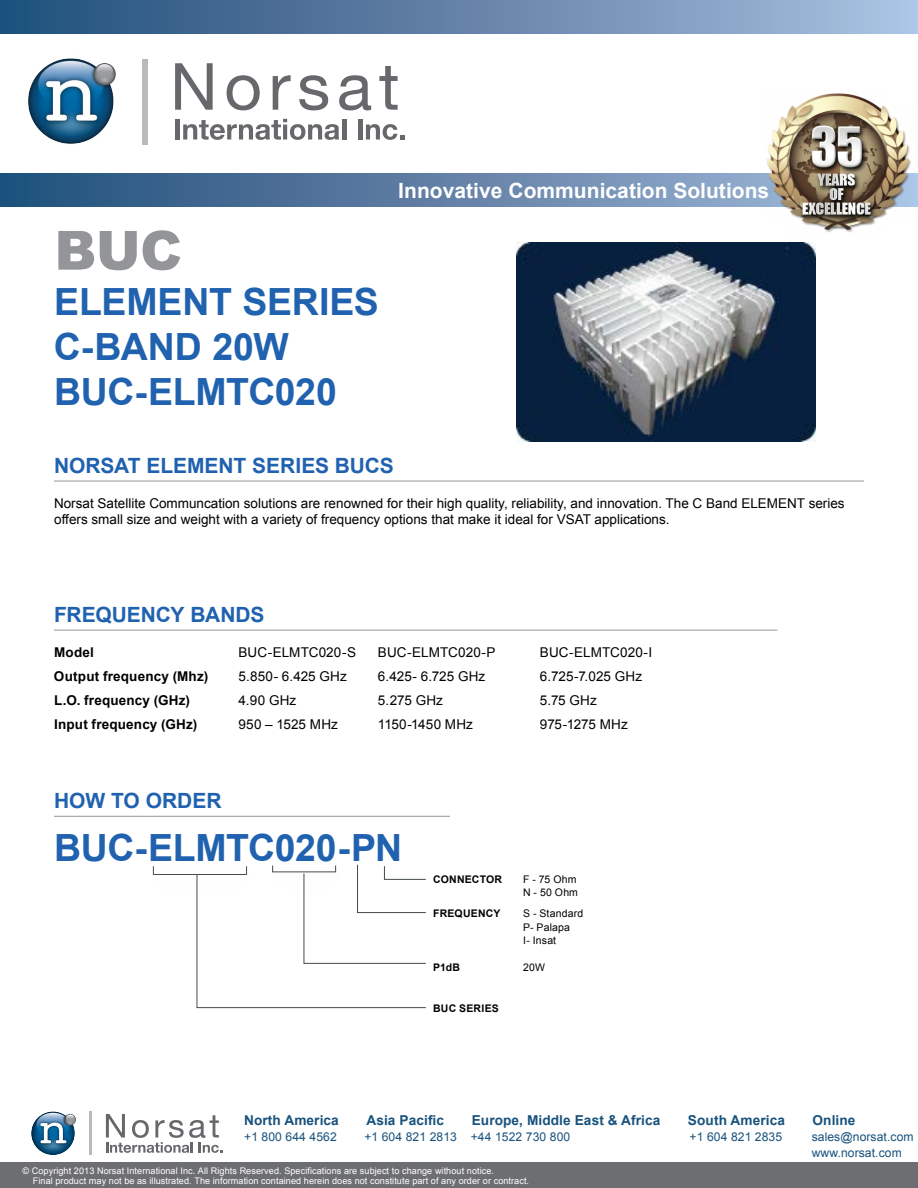
<style>
.page{position:relative;width:918px;height:1188px;background:#fff}
.page>*{position:absolute;margin:0;border:0;box-sizing:border-box;transform-origin:0 0}
.t1{font:900 54px "Arial";color:#939598}
.t2{font:700 37.5px/45px "Arial";letter-spacing:-.01em;color:#2062af}
.t3{font:700 21px "Arial";color:#2062af}
.t4{font:700 21px "Arial";color:#fff}
.t5{font:700 13.65px "Arial";letter-spacing:.005em;color:#18527d}
.t6{font:13.5px/16.5px "Arial";color:#000}
.t7{font:700 13.5px "Arial";letter-spacing:.015em;color:#000}
.t8{font:12.15px/16px "Arial";letter-spacing:.005em;color:#18527d}
.t9{font:10.5px/13.5px "Arial";letter-spacing:.015em;color:#000}
.t10{font:700 10.5px "Arial";letter-spacing:.015em;color:#000}
.t11{font:9.15px/9.8px "Arial";letter-spacing:.005em;color:#fff}
</style>
<div class="page">
<div style="left:0;top:0;width:918px;height:33px;background:linear-gradient(to right,#1e4b76,#aac0df)"></div>
<svg style="left:0;top:174px;width:726px;height:33px;background:#55789f"></svg>
<svg style="left:175px;top:63px;width:38px;height:47px"></svg>
<svg style="left:227px;top:75px;width:33px;height:35px"></svg>
<svg style="left:273px;top:75px;width:18px;height:35px"></svg>
<svg style="left:299px;top:75px;width:29px;height:35px"></svg>
<svg style="left:339px;top:75px;width:32px;height:35px"></svg>
<svg style="left:379px;top:66px;width:19px;height:44px"></svg>
<div style="left:175px;top:119px;width:5px;height:21px;background:#67686b"></div>
<svg style="left:183px;top:119px;width:156px;height:21px"></svg>
<hr style="left:342px;top:119px;width:4px;height:21px;background:#67686b">
<hr style="left:358px;top:119px;width:4px;height:21px;background:#67686b">
<svg style="left:366px;top:124px;width:38px;height:16px"></svg>
<div style="left:143px;top:59px;width:5px;height:85px;background:#b8babc"></div>
<img style="left:28px;top:58px;width:88px;height:86px">
<img style="left:726px;top:93px;width:192px;height:139px">
<div style="left:0;top:1163px;width:918px;height:25px;background:#6d6e71"></div>
<svg style="left:106px;top:1114px;width:116px;height:39px"></svg>
<hr style="left:89px;top:1112px;width:3px;height:43px;background:#b8babc">
<svg style="left:31px;top:1112px;width:45px;height:43px"></svg>
<hr style="left:54px;top:481px;width:810px;height:1px;background:#939598">
<hr style="left:54px;top:630px;width:723px;height:1px;background:#939598">
<hr style="left:54px;top:816px;width:396px;height:1px;background:#939598">
<hr style="left:153px;top:874px;width:93px;height:1px;background:#444c4d">
<svg style="left:196px;top:866px;width:230px;height:142px"></svg>
<div style="left:256px;top:845px;width:102px;height:60px;background:#fff"></div>
<hr style="left:272px;top:872px;width:63px;height:1px;background:#444c4d">
<img style="left:516px;top:242px;width:300px;height:200px">
<h1 class="t1" style="left:54px;top:211px;width:129px">BUC</h1>
<h2 class="t2" style="left:54px;top:280px;width:327px">element series<br>C-BAND 20W buc-ElmtC020</h2>
<h3 class="t4" style="left:398px;top:176px;width:372px">Innovative Communication Solutions</h3>
<h3 class="t3" style="left:54px;top:452px;width:47px">NORSa</h3>
<h3 class="t3" style="left:128px;top:452px;width:266px">t element Series BUCS</h3>
<p class="t6" style="left:54px;top:495px;width:792px">Norsat Satellite Communcation solutions are renowned for their high quality, reliability, and innovation. The C Band ELEMENT series offers small size and weight with a variety of frequency options that make it ideal for VSAT applications.</p>
<h3 class="t3" style="left:54px;top:601px;width:212px">frequency bands</h3>
<p class="t7" style="left:54px;top:643px;width:41px">Model</p>
<p class="t6" style="left:239px;top:644px;width:119px">BUC-ELMTC020-S</p>
<p class="t6" style="left:378px;top:644px;width:119px">BUC-ELMTC020-P</p>
<p class="t6" style="left:540px;top:644px;width:114px">BUC-ELMTC020-I</p>
<p class="t7" style="left:54px;top:667px;width:156px">Output frequency (Mhz)</p>
<p class="t6" style="left:239px;top:668px;width:110px">5.850- 6.425 GHz</p>
<p class="t6" style="left:378px;top:668px;width:109px">6.425- 6.725 GHz</p>
<p class="t6" style="left:540px;top:668px;width:104px">6.725-7.025 GHz</p>
<p class="t7" style="left:54px;top:691px;width:137px">L.O. frequency (GHz)</p>
<p class="t6" style="left:238px;top:692px;width:59px">4.90 GHz</p>
<p class="t6" style="left:378px;top:692px;width:67px">5.275 GHz</p>
<p class="t6" style="left:540px;top:692px;width:58px">5.75 GHz</p>
<p class="t7" style="left:54px;top:715px;width:145px">Input frequency (GHz)</p>
<p class="t6" style="left:238px;top:716px;width:101px">950 – 1525 MHz</p>
<p class="t6" style="left:378px;top:716px;width:97px">1150-1450 MHz</p>
<p class="t6" style="left:540px;top:716px;width:89px">975-1275 MHz</p>
<h3 class="t3" style="left:54px;top:787px;width:18px">how</h3>
<h3 class="t3" style="left:111px;top:787px;width:112px">to order</h3>
<h2 class="t2" style="left:54px;top:826px;width:120px">buc-ELMT</h2>
<h2 class="t2" style="left:248px;top:826px;width:150px">C020-PN</h2>
<p class="t10" style="left:433px;top:872px;width:25px">CONNE</p>
<p class="t10" style="left:472px;top:872px;width:28px">CTOR</p>
<p class="t9" style="left:523px;top:872px;width:56px">F - 75 Ohm<br>N - 50 Ohm</p>
<p class="t10" style="left:433px;top:906px;width:9px">FREQUEN</p>
<p class="t10" style="left:486px;top:906px;width:13px">CY</p>
<p class="t9" style="left:523px;top:907px;width:62px">S - Standard<br>P- Palapa<br>I- Insat</p>
<p class="t10" style="left:433px;top:960px;width:28px">P1dB</p>
<p class="t9" style="left:523px;top:961px;width:23px">20W</p>
<p class="t10" style="left:433px;top:1001px;width:34px">BUC SERIES</p>
<p class="t5" style="left:244px;top:1111px;width:96px">North America</p>
<p class="t5" style="left:366px;top:1111px;width:79px">Asia Pacific</p>
<p class="t5" style="left:472px;top:1111px;width:190px">Europe, Middle East &amp; Africa</p>
<p class="t5" style="left:688px;top:1111px;width:98px">South America</p>
<p class="t5" style="left:813px;top:1111px;width:44px">Online</p>
<p class="t8" style="left:244px;top:1129px;width:94px">+1 800 644 4562</p>
<p class="t8" style="left:364px;top:1129px;width:207px">+1 604 821 2813 +44 1522 730 800</p>
<p class="t8" style="left:690px;top:1129px;width:94px">+1 604 821 2835</p>
<p class="t8" style="left:812px;top:1129px;width:103px">sales@norsat.com www.norsat.com</p>
<p class="t11" style="left:33px;top:1166px;width:498px;text-indent:-10px">© Copyright 2013 Norsat International Inc. All Rights Reserved. Specifications are subject to change without notice.<br>Final product may not be as illustrated. The information contained herein does not constitute part of any order or contract.</p>
</div>
